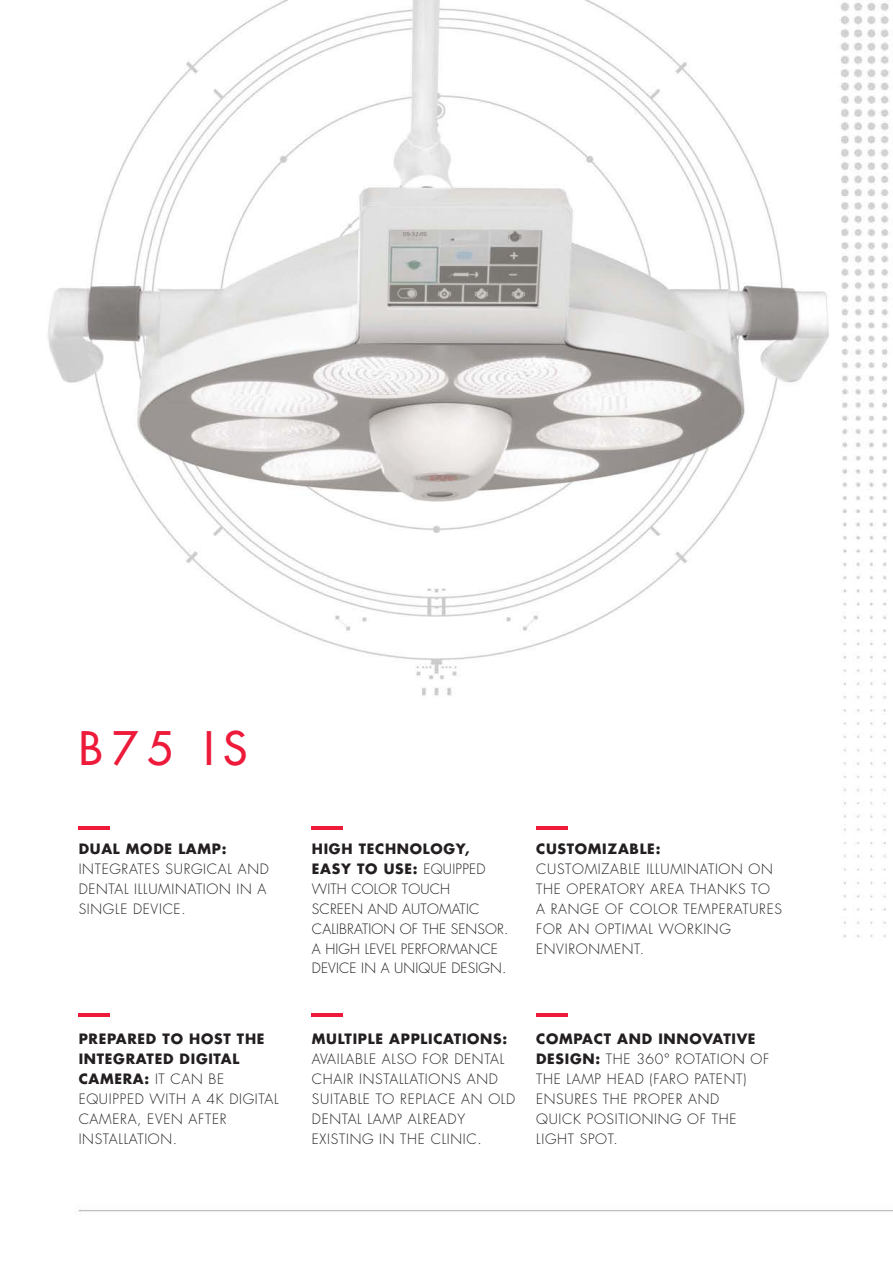
<style>
.page{position:relative;width:893px;height:1263px;background:#fff}
.page>*{position:absolute;margin:0;border:0;box-sizing:border-box;transform-origin:0 0}
.t1{font:500 45px "Futura Std";color:#ed1a3a}
.t2{font:300 13.95px/20px "Futura Std";letter-spacing:.05em;color:#231f20}
.t3{font:300 13.95px/20px "Futura Std";letter-spacing:.01em;color:#231f20}
.t4{font:700 13.95px "Futura Std";letter-spacing:.05em;color:#231f20}
.s1{font-weight:700}
</style>
<div class="page">
<img style="left:47px;top:0;width:846px;height:1212px">
<hr style="left:79px;top:826px;width:31px;height:4px;background:#ed1a3a">
<hr style="left:312px;top:826px;width:31px;height:4px;background:#ed1a3a">
<hr style="left:536px;top:826px;width:31px;height:4px;background:#ed1a3a">
<hr style="left:79px;top:1013px;width:31px;height:4px;background:#ed1a3a">
<hr style="left:312px;top:1013px;width:31px;height:4px;background:#ed1a3a">
<hr style="left:536px;top:1013px;width:31px;height:4px;background:#ed1a3a">
<p class="t1" style="left:79px;top:720px;width:170px">B75 IS</p>
<p class="t2" style="left:79px;top:839px;width:192px"><span class="s1">DUAL MODE LAMP:<br></span>INTEGRATES SURGICAL AND<br>DENTAL ILLUMINATION IN A<br>SINGLE DEVICE.</p>
<p class="t3" style="left:312px;top:839px;width:198px"><span class="s1">HIGH TECHNOLOGY,<br>EASY TO USE:</span> EQUIPPED<br>WITH COLOR TOUCH<br>SCREEN AND AUTOMATIC<br>CALIBRATION OF THE SENSOR.<br>A HIGH LEVEL PERFORMANCE<br>DEVICE IN A UNIQUE DESIGN.</p>
<p class="t4" style="left:536px;top:840px;width:126px">CUSTOMIZABLE:</p>
<p class="t2" style="left:536px;top:859px;width:247px">CUSTOMIZABLE ILLUMINATION ON<br>THE OPERATORY AREA THANKS TO<br>A RANGE OF COLOR TEMPERATURES<br>FOR AN OPTIMAL WORKING<br>ENVIRONMENT.</p>
<p class="t2" style="left:79px;top:1029px;width:201px"><span class="s1">PREPARED TO HOST THE<br>INTEGRATED DIGITAL<br>CAMERA:</span> IT CAN BE<br>EQUIPPED WITH A 4K DIGITAL<br>CAMERA, EVEN AFTER<br>INSTALLATION.</p>
<p class="t4" style="left:312px;top:1030px;width:197px">MULTIPLE APPLICATIONS:</p>
<p class="t2" style="left:312px;top:1049px;width:205px">AVAILABLE ALSO FOR DENTAL<br>CHAIR INSTALLATIONS AND<br>SUITABLE TO REPLACE AN OLD<br>DENTAL LAMP ALREADY</p>
<p class="t2" style="left:312px;top:1129px;width:171px">EXISTING IN THE CLINIC.</p>
<p class="t2" style="left:536px;top:1029px;width:235px"><span class="s1">COMPACT AND INNOVATIVE<br>DESIGN:</span> THE 360° ROTATION OF<br>THE LAMP HEAD (FARO PATENT)<br>ENSURES THE PROPER AND<br>QUICK POSITIONING OF THE<br>LIGHT SPOT.</p>
</div>
